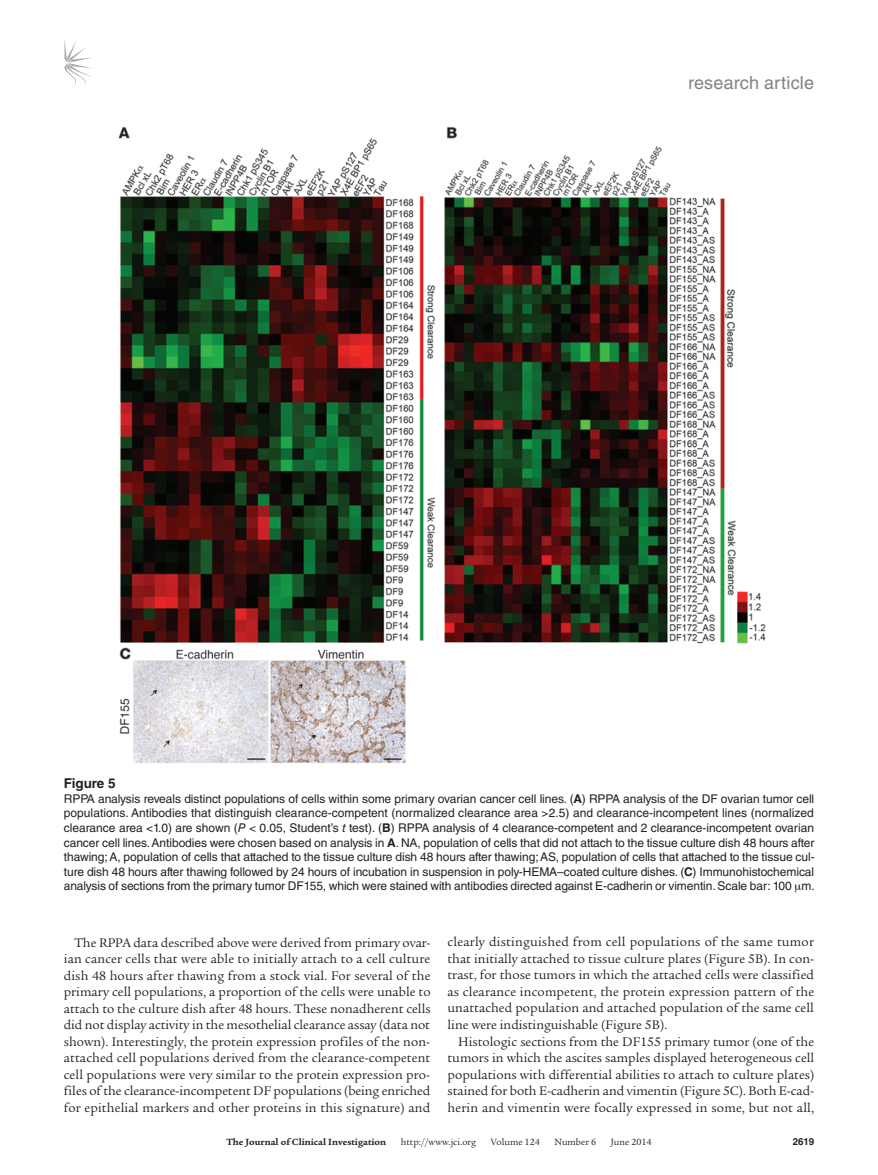
<style>
.page{position:relative;width:878px;height:1175px;background:#fff}
.page>*{position:absolute;margin:0;border:0;box-sizing:border-box;transform-origin:0 0}
.t1{font:18px "Helvetica LT Std";letter-spacing:.01em;color:#808285}
.t2{font:13.5px/16.5px "Legacy Serif Std";letter-spacing:.01em;color:#231f20;text-align:justify}
.t3{font:700 13.5px "Helvetica LT Std";color:#231f20}
.t4{font:12px/14.7px "Helvetica LT Std";letter-spacing:-.01em;color:#231f20;text-align:justify}
.t5{font:9.75px "Legacy Serif Std";color:#231f20}
.t6{font:700 9.75px "Legacy Serif Std";color:#231f20}
.t7{font:700 9.75px "Helvetica LT Std";color:#231f20}
.s1{font-weight:700}
.s2{font-style:italic}
</style>
<div class="page">
<svg style="left:64px;top:40px;width:27px;height:45px"></svg>
<img style="left:118px;top:127px;width:648px;height:636px">
<h1 class="t1" style="left:688px;top:73px;width:127px">research article</h1>
<p class="t3" style="left:64px;top:775px;width:53px">Figure 5</p>
<p class="t4" style="left:64px;top:791px;width:752px">RPPA analysis reveals distinct populations of cells within some primary ovarian cancer cell lines. (<span class="s1">A</span>) RPPA analysis of the DF ovarian tumor cell populations. Antibodies that distinguish clearance-competent (normalized clearance area &gt;2.5) and clearance-incompetent lines (normalized clearance area &lt;1.0) are shown (<span class="s2">P</span> &lt; 0.05, Student’s <span class="s2">t</span> test). (<span class="s1">B</span>) RPPA analysis of 4 clearance-competent and 2 clearance-incompetent ovarian cancer cell lines. Antibodies were chosen based on analysis in <span class="s1">A</span>. NA, population of cells that did not attach to the tissue culture dish 48 hours after thawing; A, population of cells that attached to the tissue culture dish 48 hours after thawing; AS, population of cells that attached to the tissue cul&shy;ture dish 48 hours after thawing followed by 24 hours of incubation in suspension in poly-HEMA–coated culture dishes. (<span class="s1">C</span>) Immunohistochemical analysis of sections from the primary tumor DF155, which were stained with antibodies directed against E-cadherin or vimentin. Scale bar: 100 m.</p>
<p class="t2" style="left:64px;top:934px;width:368px;text-indent:11px">The RPPA data described above were derived from primary ovar&shy;ian cancer cells that were able to initially attach to a cell culture dish 48 hours after thawing from a stock vial. For several of the primary cell populations, a proportion of the cells were unable to attach to the culture dish after 48 hours. These nonadherent cells did not display activity in the mesothelial clearance assay (data not shown). Interestingly, the protein expression profiles of the non&shy;attached cell populations derived from the clearance-competent cell populations were very similar to the protein expression pro&shy;files of the clearance-incompetent DF populations (being enriched for epithelial markers and other proteins in this signature) and</p>
<p class="t2" style="left:447px;top:934px;width:368px">clearly distinguished from cell populations of the same tumor that initially attached to tissue culture plates (Figure 5B). In con&shy;trast, for those tumors in which the attached cells were classified as clearance incompetent, the protein expression pattern of the unattached population and attached population of the same cell line were indistinguishable (Figure 5B).</p>
<p class="t2" style="left:447px;top:1033px;width:368px;text-indent:11px">Histologic sections from the DF155 primary tumor (one of the tumors in which the ascites samples displayed heterogeneous cell populations with differential abilities to attach to culture plates) stained for both E-cadherin and vimentin (Figure 5C). Both E-cad&shy;herin and vimentin were focally expressed in some, but not all,</p>
<p class="t6" style="left:226px;top:1135px;width:161px">The Journal of Clinical Investigation</p>
<p class="t5" style="left:401px;top:1136px;width:77px">http://www.jci.org</p>
<p class="t5" style="left:491px;top:1136px;width:50px">Volume 124</p>
<p class="t5" style="left:554px;top:1136px;width:43px">Number 6</p>
<p class="t5" style="left:610px;top:1136px;width:42px">June 2014</p>
<p class="t7" style="left:792px;top:1135px;width:23px">2619</p>
</div>
